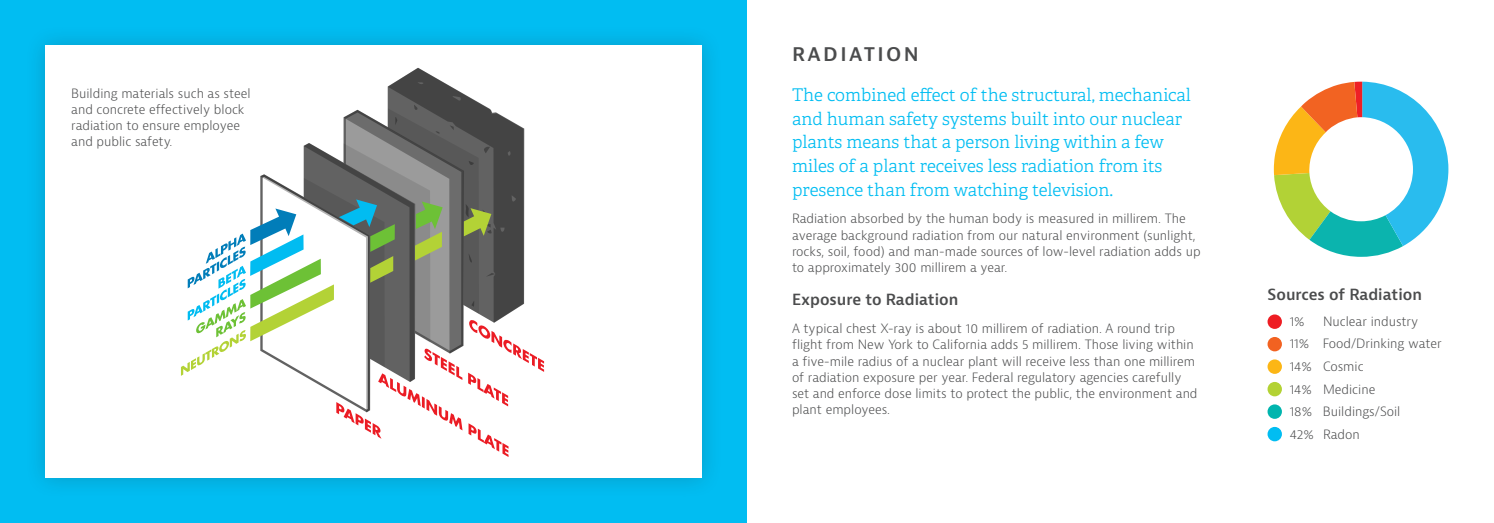
<style>
.page{position:relative;width:1494px;height:523px;background:#fff}
.page>*{position:absolute;margin:0;border:0;box-sizing:border-box;transform-origin:0 0}
.t1{font:600 20px "Bernina Sans";letter-spacing:.12em;color:#4b4c4d}
.t2{font:300 17.5px/23.8px "Adelle";color:#01bdf2}
.t3{font:600 15px "Bernina Sans";color:#4b4c4d}
.t4{font:300 12.5px/16.2px "Bernina Sans";color:#4b4c4d}
</style>
<div class="page">
<div style="left:0;top:0;width:747px;height:522px;background:#01bdf2"></div>
<div style="left:24px;top:24px;width:699px;height:474px;background:#231f20;opacity:.21"></div>
<div style="left:45px;top:45px;width:657px;height:432px;background:#fff"></div>
<svg style="left:388px;top:68px;width:100px;height:40px"></svg>
<svg style="left:181px;top:108px;width:363px;height:348px"></svg>
<svg style="left:1274px;top:81px;width:174px;height:175px"></svg>
<div style="left:1268px;top:314px;width:14px;height:14px;background:#ee1d23;border-radius:50%"></div>
<div style="left:1268px;top:336px;width:14px;height:15px;background:#f26221;border-radius:50%"></div>
<div style="left:1268px;top:359px;width:14px;height:14px;background:#fcb615;border-radius:50%"></div>
<div style="left:1268px;top:381px;width:14px;height:15px;background:#b3d234;border-radius:50%"></div>
<div style="left:1268px;top:404px;width:14px;height:14px;background:#00b5ae;border-radius:50%"></div>
<div style="left:1268px;top:426px;width:14px;height:15px;background:#01bdf2;border-radius:50%"></div>
<p class="t4" style="left:71px;top:85px;width:181px">Building materials such as steel and concrete effectively block radiation to ensure employee and public safety.</p>
<p class="t1" style="left:792px;top:41px;width:128px">RADIATION</p>
<p class="t2" style="left:792px;top:83px;width:400px">The combined effect of the structural, mechanical and human safety systems built into our nuclear plants means that a person living within a few miles of a plant receives less radiation from its presence than from watching television.</p>
<p class="t4" style="left:792px;top:211px;width:410px">Radiation absorbed by the human body is measured in millirem. The average background radiation from our natural environment (sunlight, rocks, soil, food) and man-made sources of low-level radiation adds up to approximately 300 millirem a year.</p>
<p class="t3" style="left:792px;top:290px;width:168px">Exposure to Radiation</p>
<p class="t4" style="left:792px;top:320px;width:407px">A typical chest X-ray is about 10 millirem of radiation. A round trip flight from New York to California adds 5 millirem. Those living within a five-mile radius of a nuclear plant will receive less than one millirem of radiation exposure per year. Federal regulatory agencies carefully set and enforce dose limits to protect the public, the environment and plant employees.</p>
<p class="t3" style="left:1268px;top:285px;width:156px">Sources of Radiation</p>
<p class="t4" style="left:1290px;top:313px;width:17px">1%</p>
<p class="t4" style="left:1323px;top:313px;width:97px">Nuclear industry</p>
<p class="t4" style="left:1290px;top:335px;width:154px">11% Food/Drinking water</p>
<p class="t4" style="left:1290px;top:358px;width:75px">14% Cosmic</p>
<p class="t4" style="left:1290px;top:380px;width:87px">14% Medicine</p>
<p class="t4" style="left:1290px;top:403px;width:112px">18% Buildings/Soil</p>
<p class="t4" style="left:1290px;top:425px;width:72px">42% Radon</p>
</div>
